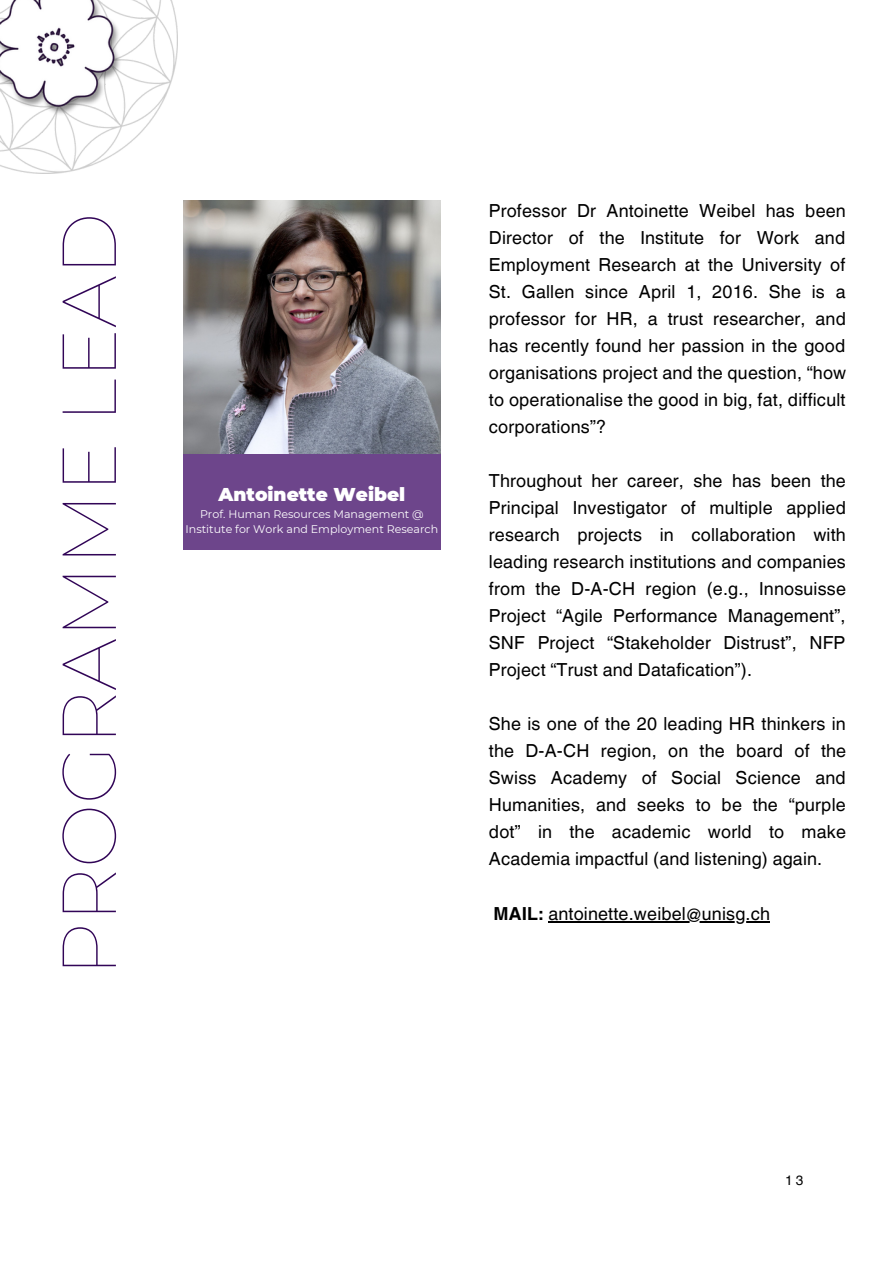
<style>
.page{position:relative;width:893px;height:1264px;background:#fff}
.page>*{position:absolute;margin:0;border:0;box-sizing:border-box;transform-origin:0 0}
.t1{font:100 76.05px "Montserrat";color:#310557}
.t2{font:900 18.6px "Montserrat";color:#fff}
.t3{font:18px/27px "Helvetica World";letter-spacing:.01em;color:#000;text-align:justify}
.t4{font:13.5px "Helvetica World";color:#000001}
.t5{font:11.1px/14.7px "Montserrat";color:#fff;text-align:center}
.s1{font-weight:700}
</style>
<div class="page">
<img style="left:0;top:0;width:178px;height:173px">
<img style="left:0;top:0;width:122px;height:163px">
<img style="left:183px;top:201px;width:257px;height:253px">
<div style="left:183px;top:454px;width:257px;height:95px;background:#6d458b"></div>
<hr style="left:548px;top:921px;width:222px;height:1px;background:#000">
<p class="t1" style="left:42px;top:976px;width:765px;rotate:-90deg">PROGRAMME LEAD</p>
<p class="t2" style="left:218px;top:483px;width:188px">Antoinette Weibel</p>
<p class="t5" style="left:185px;top:507px;width:254px">Prof. Human Resources Management @<br>Institute for Work and Employment Research</p>
<p class="t3" style="left:489px;top:197px;width:359px">Professor Dr Antoinette Weibel has been Director of the Institute for Work and Employment Research at the University of St. Gallen since April 1, 2016. She is a professor for HR, a trust researcher, and has recently found her passion in the good organisations project and the question, “how to operationalise the good in big, fat, difficult corporations”?</p>
<p class="t3" style="left:489px;top:467px;width:358px">Throughout her career, she has been the Principal Investigator of multiple applied research projects in collaboration with leading research institutions and companies from the D-A-CH region (e.g., Innosuisse Project “Agile Performance Management”, SNF Project “Stakeholder Distrust”, NFP Project “Trust and Datafication”).</p>
<p class="t3" style="left:489px;top:710px;width:359px">She is one of the 20 leading HR thinkers in the D-A-CH region, on the board of the Swiss Academy of Social Science and Humanities, and seeks to be the “purple dot” in the academic world to make Academia impactful (and listening) again.</p>
<p class="t3" style="left:493px;top:900px;width:278px"><span class="s1">MAIL:</span> antoinette.weibel@unisg.ch</p>
<p class="t4" style="left:785px;top:1172px;width:20px">13</p>
</div>
